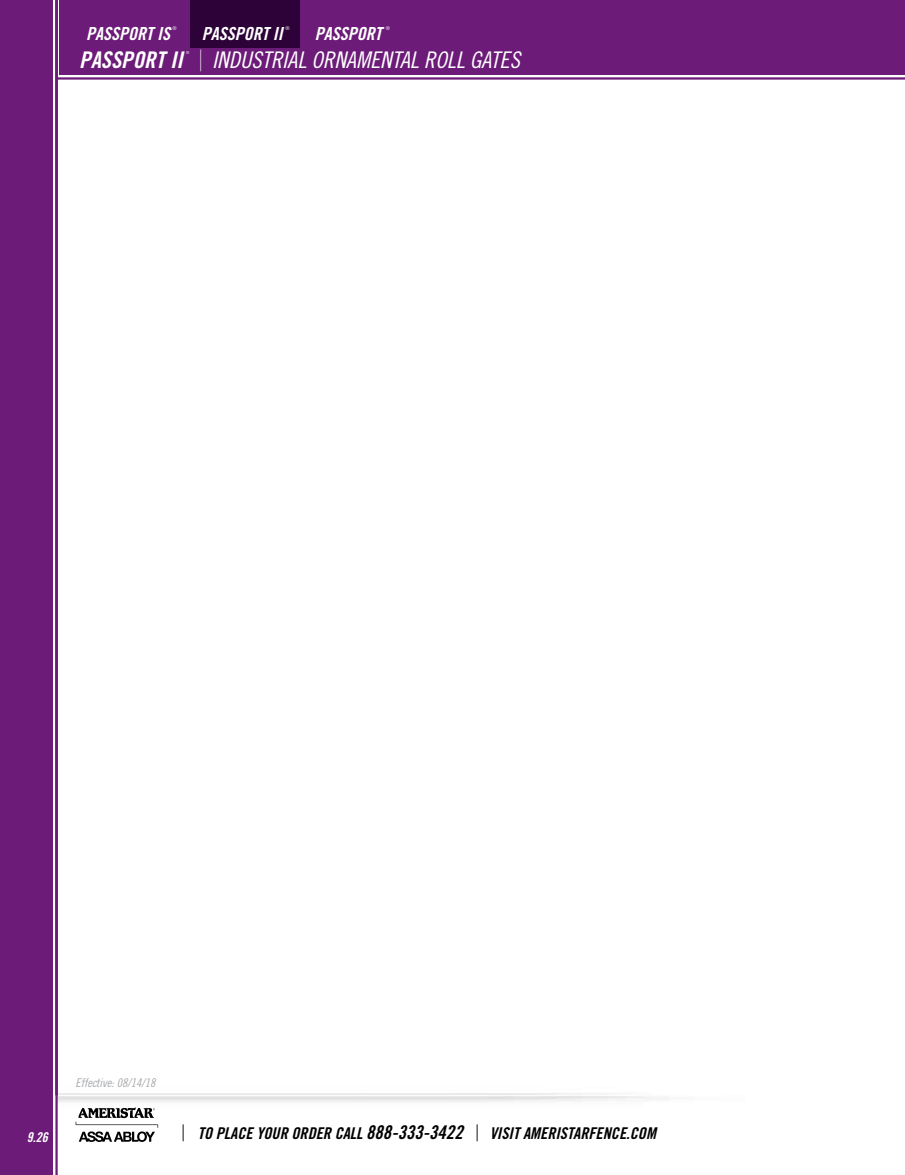
<style>
.page{position:relative;width:905px;height:1175px;background:#fff}
.page>*{position:absolute;margin:0;border:0;box-sizing:border-box;transform-origin:0 0}
.t1{font:22.95px "Trade Gothic LT Std Cn 18 Obl";color:#fff}
.t2{font:22.95px "Trade Gothic LT Std Bd Cn 20 Obl";color:#fff}
.t3{font:18px "Trade Gothic LT Std Bd Cn 20 Obl";color:#fff}
.t4{font:16.2px "Trade Gothic LT Std Bd Cn 20 Obl";color:#000}
.t5{font:13.5px "Trade Gothic LT Std Bd Cn 20 Obl";color:#fff}
.t6{font:12px "Trade Gothic LT Std Cn 18 Obl";color:#a7a9ac}
.t7{font:300 5.25px "Trade Gothic LT Std";color:#fff}
.t8{font:300 4.05px "Trade Gothic LT Std";color:#fff}
.s1{font-family:"Trade Gothic LT Std";font-weight:300;font-size:29.4px}
.s2{font-family:"Trade Gothic LT Std";font-weight:300;font-size:22.65px}
.s3{font-size:18.9px}
</style>
<div class="page">
<div style="left:60px;top:0;width:844px;height:75px;background:#6c1b78"></div>
<hr style="left:57px;top:77px;width:847px;height:3px;background:#6c1b78">
<div style="left:191px;top:0;width:109px;height:48px;background:#2d0238"></div>
<img style="left:59px;top:1093px;width:610px;height:49px">
<svg style="left:55px;top:0;width:4px;height:1174px"></svg>
<div style="left:0;top:0;width:53px;height:1174px;background:#6c1b78"></div>
<svg style="left:76px;top:1107px;width:82px;height:34px"></svg>
<p class="t3" style="left:86px;top:23px;width:85px">PASSPORT IS</p>
<p class="t7" style="left:172px;top:25px;width:6px">®</p>
<p class="t3" style="left:202px;top:23px;width:82px">PASSPORT II</p>
<p class="t7" style="left:285px;top:25px;width:6px">®</p>
<p class="t3" style="left:315px;top:23px;width:68px">PASSPORT</p>
<p class="t7" style="left:386px;top:25px;width:6px">®</p>
<h1 class="t2" style="left:79px;top:46px;width:105px">PASSPORT II</h1>
<p class="t8" style="left:186px;top:50px;width:5px">®</p>
<h1 class="t1" style="left:199px;top:47px;width:322px"><span class="s1">|</span> INDUSTRIAL ORNAMENTAL ROLL GATES</h1>
<p class="t6" style="left:76px;top:1075px;width:81px">Effective: 08/14/18</p>
<p class="t5" style="left:27px;top:1128px;width:22px">9.26</p>
<p class="t4" style="left:182px;top:1123px;width:476px"><span class="s2">|</span> TO PLACE YOUR ORDER CALL <span class="s3">888-333-3422</span> <span class="s2">|</span> VISIT AMERISTARFENCE.COM</p>
</div>
